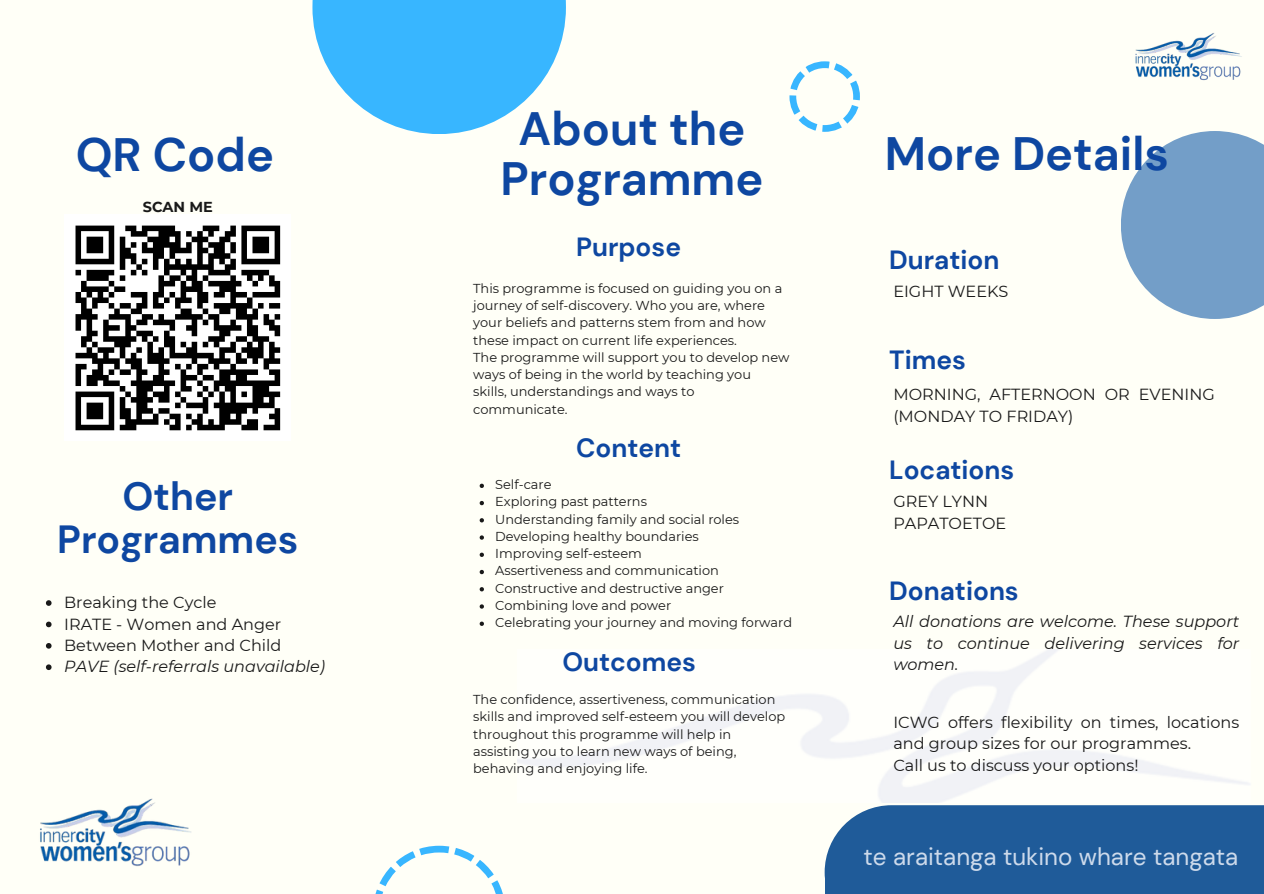
<style>
.page{position:relative;width:1264px;height:894px;background:#fff}
.page>*{position:absolute;margin:0;border:0;box-sizing:border-box;transform-origin:0 0}
.t1{font:700 46.65px/50.4px "DM Sans";color:#0e47a1;text-align:center}
.t2{font:700 39.15px/42.8px "DM Sans";color:#0e47a1;text-align:center}
.t3{font:700 26.25px "DM Sans";color:#0e47a1}
.t4{font:24.15px "DM Sans";color:#cddaeb}
.t5{font:16.05px/21.9px "Montserrat";color:#191919}
.t6{font:italic 16.05px/21.5px "Montserrat";color:#191919;text-align:justify}
.t7{font:700 14.4px "Montserrat";color:#191919}
.t8{font:12.9px/17.2px "Montserrat";color:#191919}
</style>
<div class="page">
<div style="left:0;top:0;width:1263px;height:893px;background:#fffff7"></div>
<svg style="left:1121px;top:131px;width:142px;height:188px"></svg>
<svg style="left:312px;top:0;width:254px;height:134px;fill:#38b6ff"></svg>
<svg style="left:375px;top:845px;width:128px;height:48px"></svg>
<div style="left:824px;top:805px;width:439px;height:88px;background:#1f5b99"></div>
<svg style="left:789px;top:61px;width:71px;height:71px"></svg>
<div style="left:64px;top:214px;width:227px;height:227px;background:#fff"></div>
<svg style="left:75px;top:225px;width:206px;height:206px"></svg>
<img style="left:40px;top:798px;width:151px;height:69px">
<svg style="left:46px;top:600px;width:6px;height:5px"></svg>
<svg style="left:46px;top:621px;width:6px;height:6px"></svg>
<svg style="left:46px;top:643px;width:6px;height:5px"></svg>
<svg style="left:46px;top:664px;width:6px;height:5px"></svg>
<img style="left:1135px;top:33px;width:107px;height:48px">
<svg style="left:479px;top:483px;width:5px;height:5px"></svg>
<svg style="left:479px;top:501px;width:5px;height:4px"></svg>
<svg style="left:479px;top:518px;width:5px;height:4px"></svg>
<svg style="left:479px;top:535px;width:5px;height:4px"></svg>
<svg style="left:479px;top:552px;width:5px;height:4px"></svg>
<svg style="left:479px;top:569px;width:5px;height:5px"></svg>
<svg style="left:479px;top:587px;width:5px;height:4px"></svg>
<svg style="left:479px;top:604px;width:5px;height:4px"></svg>
<svg style="left:479px;top:621px;width:5px;height:4px"></svg>
<h1 class="t1" style="left:500px;top:103px;width:264px">About the<br>Programme</h1>
<h5 class="t1" style="left:76px;top:129px;width:200px">QR Code</h5>
<h3 class="t1" style="left:885px;top:129px;width:285px">More Details</h3>
<p class="t7" style="left:143px;top:198px;width:71px">SCAN ME</p>
<h3 class="t2" style="left:57px;top:475px;width:242px">Other<br>Programmes</h3>
<p class="t5" style="left:64px;top:591px;width:154px">Breaking the Cycle</p>
<p class="t5" style="left:64px;top:612px;width:218px">IRATE - Women and Anger</p>
<p class="t5" style="left:64px;top:634px;width:219px">Between Mother and Child</p>
<p class="t6" style="left:64px;top:655px;width:262px">PAVE (self-referrals unavailable)</p>
<h5 class="t3" style="left:576px;top:230px;width:106px">Purpose</h5>
<h1 class="t8" style="left:473px;top:279px;width:311px">This programme is focused on guiding you on a journey of self-discovery. Who you are, where your beliefs and patterns stem from and how these impact on current life experiences.</h1>
<p class="t8" style="left:473px;top:348px;width:318px">The programme will support you to develop new ways of being in the world by teaching you<br>skills, understandings and ways to communicate.</p>
<h6 class="t3" style="left:576px;top:430px;width:107px">Content</h6>
<h6 class="t8" style="left:495px;top:475px;width:58px">Self-care</h6>
<h6 class="t8" style="left:495px;top:493px;width:153px">Exploring past patterns</h6>
<h6 class="t8" style="left:495px;top:510px;width:245px">Understanding family and social roles</h6>
<h6 class="t8" style="left:495px;top:527px;width:205px">Developing healthy boundaries</h6>
<h3 class="t8" style="left:495px;top:544px;width:148px">Improving self-esteem</h3>
<p class="t8" style="left:495px;top:562px;width:225px">Assertiveness and communication</p>
<h6 class="t8" style="left:495px;top:579px;width:230px">Constructive and destructive anger</h6>
<p class="t8" style="left:495px;top:596px;width:178px">Combining love and power</p>
<p class="t8" style="left:495px;top:613px;width:298px">Celebrating your journey and moving forward</p>
<h3 class="t3" style="left:562px;top:644px;width:135px">Outcomes</h3>
<h4 class="t8" style="left:473px;top:690px;width:313px">The confidence, assertiveness, communication skills and improved self-esteem you will develop throughout this programme will help in assisting you to learn new ways of being, behaving and enjoying life.</h4>
<p class="t3" style="left:889px;top:243px;width:112px">Duration</p>
<h3 class="t5" style="left:893px;top:280px;width:117px">EIGHT WEEKS</h3>
<p class="t3" style="left:889px;top:342px;width:78px">Times</p>
<p class="t5" style="left:893px;top:383px;width:323px">MORNING, AFTERNOON OR EVENING (MONDAY TO FRIDAY)</p>
<h3 class="t3" style="left:889px;top:453px;width:127px">Locations</h3>
<h5 class="t5" style="left:893px;top:490px;width:114px">GREY LYNN<br>PAPATOETOE</h5>
<h2 class="t3" style="left:889px;top:574px;width:131px">Donations</h2>
<h3 class="t6" style="left:893px;top:610px;width:347px">All donations are welcome. These support us to continue delivering services for women.</h3>
<p class="t5" style="left:893px;top:711px;width:347px;line-height:21.5px">ICWG offers flexibility on times, locations and group sizes for our programmes.</p>
<p class="t5" style="left:893px;top:754px;width:247px">Call us to discuss your options!</p>
<p class="t4" style="left:863px;top:841px;width:376px">te araitanga tukino whare tangata</p>
</div>
